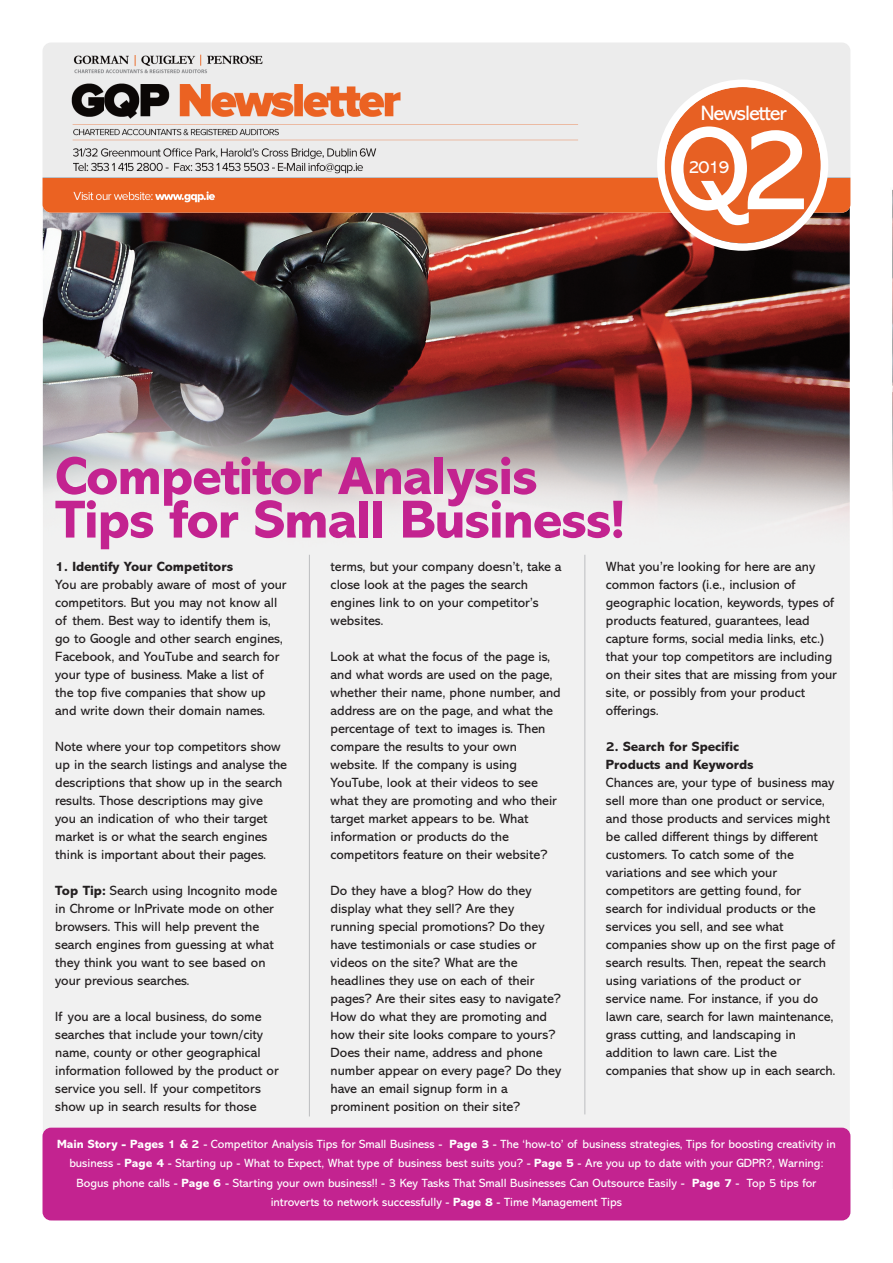
<style>
.page{position:relative;width:893px;height:1263px;background:#fff}
.page>*{position:absolute;margin:0;border:0;box-sizing:border-box;transform-origin:0 0}
.t1{font:119.4px "Abadi";color:#fff}
.t2{font:800 54px/43.5px "Abadi";letter-spacing:-.025em;color:#c32390}
.t3{font:21px "Abadi";letter-spacing:-.05em;color:#fff}
.t4{font:18.15px "Abadi";color:#fff}
.t5{font:13.5px/18px "Abadi";color:#231f20}
.t6{font:800 13.5px/18px "Abadi";color:#231f20}
.t7{font:12px/19.5px "Abadi";color:#fff;text-align:center}
.s1{font-weight:800}
</style>
<div class="page">
<img style="left:42px;top:177px;width:851px;height:1012px">
<div style="left:43px;top:1128px;width:807px;height:92px;background:#c32390;border-radius:9px"></div>
<hr style="left:309px;top:555px;width:1px;height:561px;background:#bcbdc0">
<hr style="left:585px;top:555px;width:1px;height:559px;background:#bcbdc0">
<img style="left:43px;top:43px;width:807px;height:169px;border-radius:9px">
<svg style="left:657px;top:80px;width:171px;height:171px;background:#df7e55"></svg>
<h3 class="t3" style="left:701px;top:105px;width:87px">Newsletter</h3>
<h1 class="t1" style="left:667px;top:128px;width:145px">Q2</h1>
<h3 class="t4" style="left:688px;top:160px;width:42px">2019</h3>
<h2 class="t2" style="left:55px;top:460px;width:571px">Competitor Analysis<br>Tips for Small Business!</h2>
<p class="t6" style="left:55px;top:558px;width:179px">1. Identify Your Competitors</p>
<p class="t5" style="left:55px;top:576px;width:233px">You are probably aware of most of your competitors. But you may not know all of them. Best way to identify them is, go to Google and other search engines, Facebook, and YouTube and search for your type of business. Make a list of<br>the top five companies that show up and write down their domain names.</p>
<p class="t5" style="left:55px;top:738px;width:233px">Note where your top competitors show up in the search listings and analyse the descriptions that show up in the search results. Those descriptions may give<br>you an indication of who their target market is or what the search engines think is important about their pages.</p>
<p class="t5" style="left:55px;top:882px;width:223px"><span class="s1">Top Tip:</span> Search using Incognito mode in Chrome or InPrivate mode on other browsers. This will help prevent the search engines from guessing at what they think you want to see based on your previous searches.</p>
<p class="t5" style="left:55px;top:1008px;width:225px">If you are a local business, do some searches that include your town/city name, county or other geographical information followed by the product or service you sell. If your competitors show up in search results for those</p>
<p class="t5" style="left:331px;top:558px;width:232px">terms, but your company doesn’t, take a close look at the pages the search engines link to on your competitor’s websites.</p>
<p class="t5" style="left:331px;top:648px;width:232px">Look at what the focus of the page is, and what words are used on the page, whether their name, phone number, and address are on the page, and what the percentage of text to images is. Then compare the results to your own website. If the company is using YouTube, look at their videos to see what they are promoting and who their target market appears to be. What information or products do the competitors feature on their website?</p>
<p class="t5" style="left:331px;top:882px;width:232px">Do they have a blog? How do they display what they sell? Are they running special promotions? Do they have testimonials or case studies or videos on the site? What are the headlines they use on each of their pages? Are their sites easy to navigate?<br>How do what they are promoting and how their site looks compare to yours?<br>Does their name, address and phone number appear on every page? Do they have an email signup form in a prominent position on their site?</p>
<p class="t5" style="left:606px;top:558px;width:233px">What you’re looking for here are any common factors (i.e., inclusion of geographic location, keywords, types of products featured, guarantees, lead capture forms, social media links, etc.) that your top competitors are including on their sites that are missing from your site, or possibly from your product offerings.</p>
<p class="t6" style="left:606px;top:738px;width:149px">2. Search for Specific<br>Products and Keywords</p>
<p class="t5" style="left:606px;top:774px;width:231px">Chances are, your type of business may sell more than one product or service, and those products and services might be called different things by different customers. To catch some of the variations and see which your competitors are getting found, for search for individual products or the services you sell, and see what companies show up on the first page of search results. Then, repeat the search using variations of the product or service name. For instance, if you do lawn care, search for lawn maintenance, grass cutting, and landscaping in addition to lawn care. List the companies that show up in each search.</p>
<p class="t7" style="left:57px;top:1135px;width:780px"><span class="s1">Main Story - Pages 1 &amp; 2</span> - Competitor Analysis Tips for Small Business - <span class="s1">Page 3</span> - The ‘how-to’ of business strategies, Tips for boosting creativity in business - <span class="s1">Page 4</span> - Starting up - What to Expect, What type of business best suits you? - <span class="s1">Page 5</span> - Are you up to date with your GDPR?, Warning:<br>Bogus phone calls - <span class="s1">Page 6</span> - Starting your own business!! - 3 Key Tasks That Small Businesses Can Outsource Easily - <span class="s1">Page 7</span> - Top 5 tips for introverts to network successfully - <span class="s1">Page 8</span> - Time Management Tips</p>
</div>
